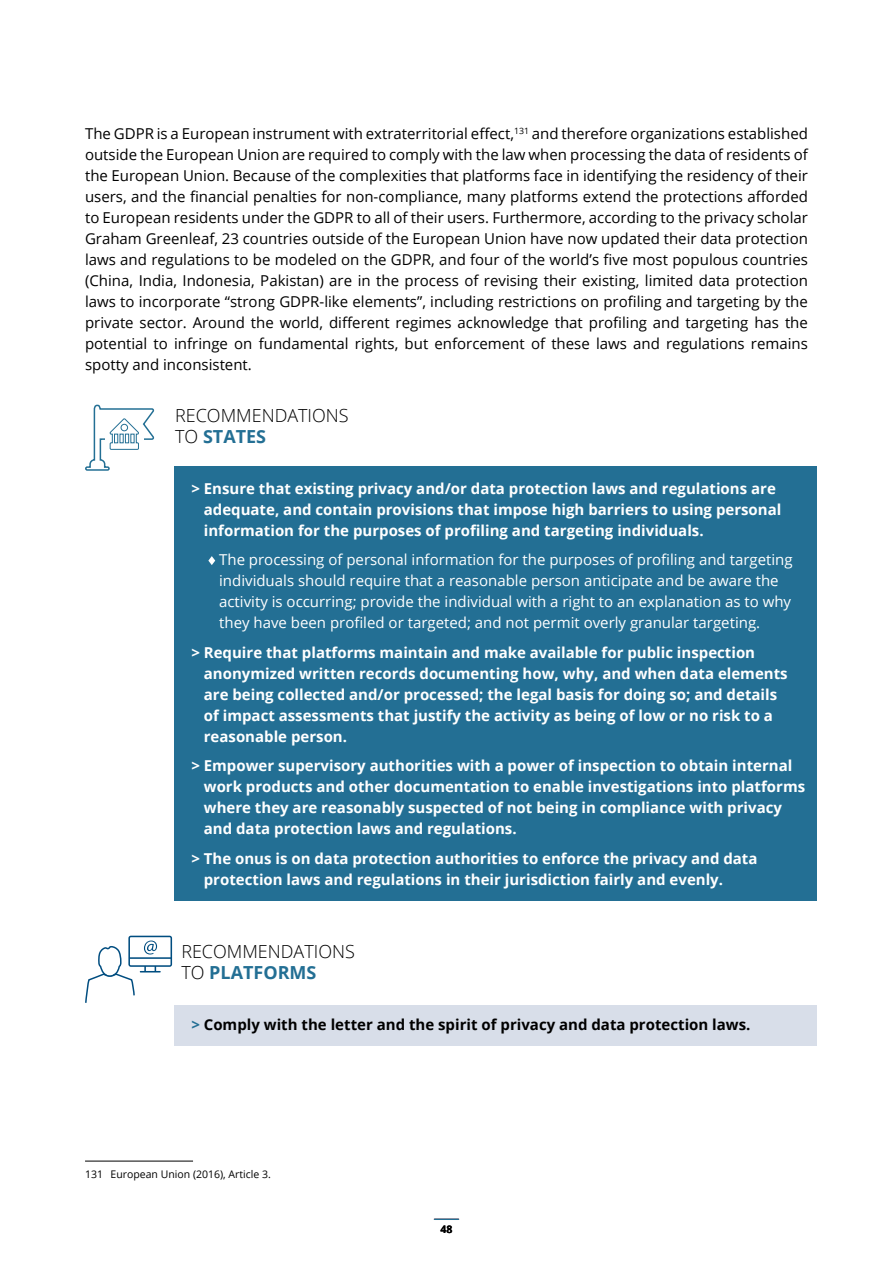
<style>
.page{position:relative;width:893px;height:1263px;background:#fff}
.page>*{position:absolute;margin:0;border:0;box-sizing:border-box;transform-origin:0 0}
.t1{font:300 18px/20.7px "Open Sans";color:#000}
.t2{font:15px/21px "Open Sans";color:#000;text-align:justify}
.t3{font:700 15px/21px "Open Sans";color:#fff}
.t4{font:15px/21px "Open Sans";color:#fff}
.t5{font:700 15px "Open Sans";color:#000}
.t6{font:10.5px "Open Sans";color:#000}
.t7{font:700 10.5px "Open Sans";color:#000}
.s1{font-weight:700;color:#236f94}
.s2{color:#236f94}
</style>
<div class="page">
<hr style="left:434px;top:1218px;width:24px;height:2px;background:#236f94">
<div style="left:174px;top:466px;width:642px;height:86px;background:#236f94"></div>
<div style="left:174px;top:538px;width:642px;height:106px;background:#236f94"></div>
<div style="left:174px;top:630px;width:642px;height:128px;background:#236f94"></div>
<div style="left:174px;top:744px;width:642px;height:106px;background:#236f94"></div>
<div style="left:174px;top:836px;width:642px;height:65px;background:#236f94"></div>
<div style="left:174px;top:1005px;width:642px;height:41px;background:#d8dee9"></div>
<svg style="left:85px;top:404px;width:70px;height:67px"></svg>
<svg style="left:208px;top:556px;width:7px;height:9px"></svg>
<hr style="left:85px;top:1161px;width:108px;height:1px;background:#000">
<svg style="left:85px;top:936px;width:87px;height:67px"></svg>
<p class="t2" style="left:85px;top:123px;width:724px">The GDPR is a European instrument with extraterritorial effect,<sup>131</sup> and therefore organizations established outside the European Union are required to comply with the law when processing the data of residents of the European Union. Because of the complexities that platforms face in identifying the residency of their users, and the financial penalties for non-compliance, many platforms extend the protections afforded to European residents under the GDPR to all of their users. Furthermore, according to the privacy scholar Graham Greenleaf, 23 countries outside of the European Union have now updated their data protection laws and regulations to be modeled on the GDPR, and four of the world’s five most populous countries (China, India, Indonesia, Pakistan) are in the process of revising their existing, limited data protection laws to incorporate “strong GDPR-like elements”, including restrictions on profiling and targeting by the private sector. Around the world, different regimes acknowledge that profiling and targeting has the potential to infringe on fundamental rights, but enforcement of these laws and regulations remains spotty and inconsistent.</p>
<p class="t1" style="left:175px;top:405px;width:175px">RECOMMENDATIONS<br>TO <span class="s1">STATES</span></p>
<p class="t3" style="left:204px;top:477px;width:579px;text-indent:-12px">&gt; Ensure that existing privacy and/or data protection laws and regulations are adequate, and contain provisions that impose high barriers to using personal information for the purposes of profiling and targeting individuals.</p>
<p class="t4" style="left:219px;top:549px;width:575px">The processing of personal information for the purposes of profiling and targeting individuals should require that a reasonable person anticipate and be aware the activity is occurring; provide the individual with a right to an explanation as to why they have been profiled or targeted; and not permit overly granular targeting.</p>
<p class="t3" style="left:204px;top:641px;width:585px;text-indent:-12px">&gt; Require that platforms maintain and make available for public inspection anonymized written records documenting how, why, and when data elements are being collected and/or processed; the legal basis for doing so; and details of impact assessments that justify the activity as being of low or no risk to a reasonable person.</p>
<p class="t3" style="left:204px;top:755px;width:603px;text-indent:-12px">&gt; Empower supervisory authorities with a power of inspection to obtain internal work products and other documentation to enable investigations into platforms where they are reasonably suspected of not being in compliance with privacy and data protection laws and regulations.</p>
<p class="t3" style="left:204px;top:847px;width:555px;text-indent:-12px">&gt; The onus is on data protection authorities to enforce the privacy and data protection laws and regulations in their jurisdiction fairly and evenly.</p>
<p class="t1" style="left:181px;top:940px;width:175px">RECOMMENDATIONS<br>TO <span class="s1">PLATFORMS</span></p>
<p class="t5" style="left:191px;top:1013px;width:561px"><span class="s2">&gt;</span> Comply with the letter and the spirit of privacy and data protection laws.</p>
<p class="t6" style="left:85px;top:1167px;width:187px">131 European Union (2016), Article 3.</p>
<p class="t7" style="left:440px;top:1221px;width:13px">48</p>
</div>
